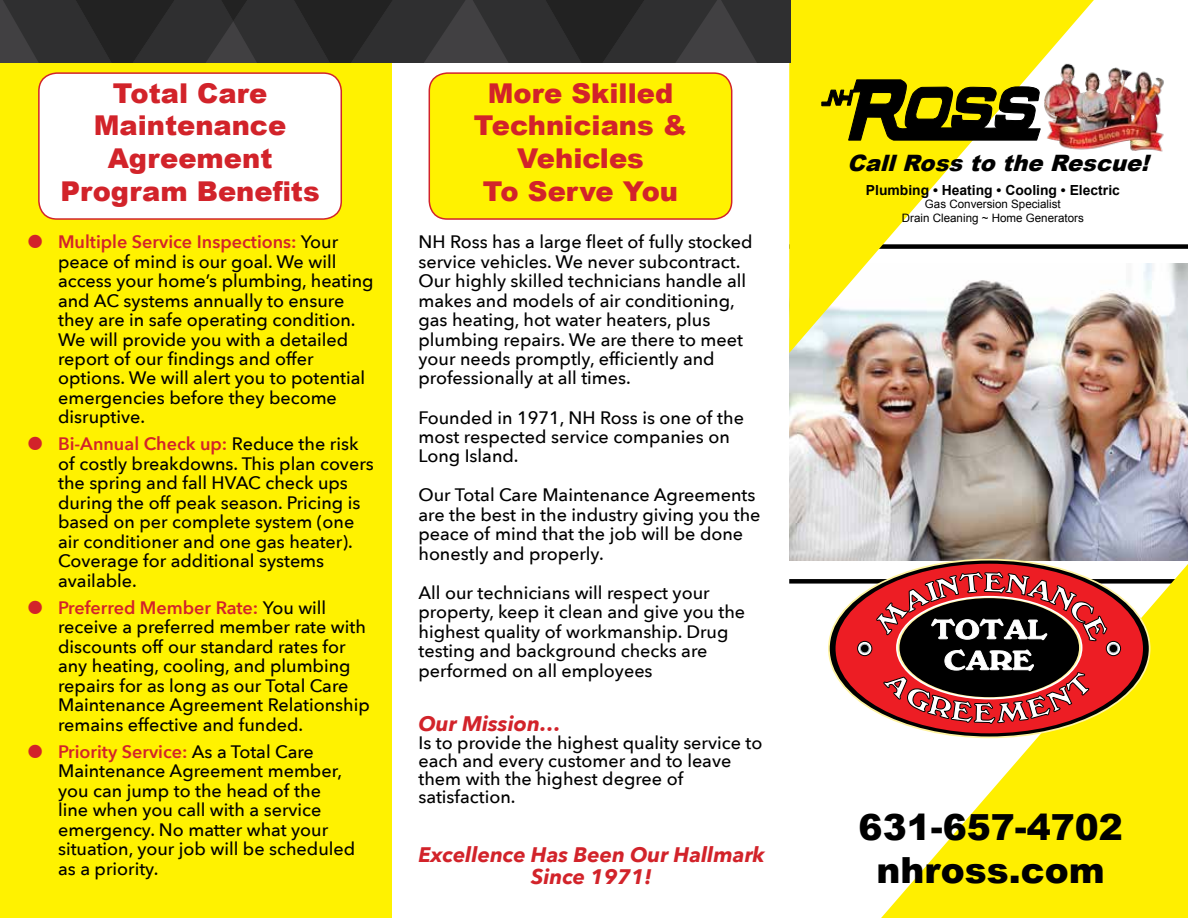
<style>
.page{position:relative;width:1188px;height:918px;background:#fff}
.page>*{position:absolute;margin:0;border:0;box-sizing:border-box;transform-origin:0 0}
.t1{font:900 36px/43.2px "Arial";color:#000;text-align:center}
.t2{font:900 27.3px/32.7px "Arial";color:#d2232a;text-align:center}
.t3{font:italic 900 22.65px "Arial";color:#000}
.t4{font:italic 700 21px/22.5px "Avenir Next";color:#d2232a;text-align:center}
.t5{font:italic 900 20.25px "Arial";color:#000}
.t6{font:500 18px/19.5px "Avenir Next";color:#000}
.t7{font:700 13.95px "Arial";color:#000}
.t8{font:11.55px/14px "Arial";color:#000;text-align:center}
.t9{font:10.35px/12.5px "Arial";color:#000;text-align:center}
.s1{font-family:"Monotype Sorts";font-weight:400;color:#d2232a}
.s2{font-weight:600;color:#d2232a}
</style>
<div class="page">
<div style="left:0;top:0;width:392px;height:918px;background:#fff200"></div>
<svg style="left:789px;top:244px;width:399px;height:340px"></svg>
<img style="left:789px;top:263px;width:399px;height:298px">
<svg style="left:789px;top:0;width:305px;height:353px"></svg>
<svg style="left:881px;top:564px;width:307px;height:354px;fill:#ffef00"></svg>
<svg style="left:821px;top:79px;width:221px;height:62px;background:#6b650f"></svg>
<img style="left:1042px;top:53px;width:122px;height:101px">
<svg style="left:828px;top:559px;width:322px;height:179px"></svg>
<div style="left:836px;top:564px;width:307px;height:169px;background:#ed1d24;border-radius:50%"></div>
<svg style="left:858px;top:641px;width:14px;height:15px"></svg>
<div style="left:857px;top:641px;width:15px;height:15px;border:1px solid #000;border-radius:50%"></div>
<div style="left:860px;top:644px;width:9px;height:9px;background:#000;border-radius:50%"></div>
<div style="left:860px;top:644px;width:9px;height:9px;border:1px solid #a6b1b7;border-radius:50%"></div>
<svg style="left:1106px;top:641px;width:15px;height:15px"></svg>
<div style="left:1106px;top:641px;width:15px;height:15px;border:1px solid #000;border-radius:50%"></div>
<div style="left:1109px;top:644px;width:9px;height:9px;background:#000;border-radius:50%"></div>
<div style="left:1109px;top:644px;width:9px;height:9px;border:1px solid #a6b1b7;border-radius:50%"></div>
<svg style="left:876px;top:537px;width:232px;height:192px"></svg>
<svg style="left:0;top:0;width:790px;height:62px;background:#2e2e2f"></svg>
<div style="left:39px;top:73px;width:302px;height:146px;background:#fff;border-radius:18px"></div>
<div style="left:38px;top:72px;width:304px;height:148px;border:2px solid #d2232a;border-radius:18px"></div>
<div style="left:429px;top:73px;width:303px;height:146px;background:#fff200;border-radius:18px"></div>
<div style="left:429px;top:72px;width:303px;height:148px;border:2px solid #d2232a;border-radius:18px"></div>
<h2 class="t2" style="left:60px;top:76px;width:261px">Total Care<br>Maintenance<br>Agreement<br>Program Benefits</h2>
<p class="t6" style="left:58px;top:231px;width:317px;text-indent:-30px"><span class="s1">l</span> <span class="s2">Multiple Service Inspections:</span> Your peace of mind is our goal. We will access your home’s plumbing, heating and AC systems annually to ensure they are in safe operating condition.<br>We will provide you with a detailed report of our findings and offer options. We will alert you to potential emergencies before they become disruptive.</p>
<p class="t6" style="left:58px;top:434px;width:317px;text-indent:-30px"><span class="s1">l</span> <span class="s2">Bi-Annual Check up:</span> Reduce the risk of costly breakdowns. This plan covers the spring and fall HVAC check ups during the off peak season. Pricing is based on per complete system (one air conditioner and one gas heater).<br>Coverage for additional systems available.</p>
<p class="t6" style="left:58px;top:597px;width:313px;text-indent:-30px"><span class="s1">l</span> <span class="s2">Preferred Member Rate:</span> You will receive a preferred member rate with discounts off our standard rates for any heating, cooling, and plumbing repairs for as long as our Total Care Maintenance Agreement Relationship remains effective and funded.</p>
<p class="t6" style="left:58px;top:741px;width:299px;text-indent:-30px"><span class="s1">l</span> <span class="s2">Priority Service:</span> As a Total Care<br>Maintenance Agreement member, you can jump to the head of the line when you call with a service emergency. No matter what your situation, your job will be scheduled as a priority.</p>
<h2 class="t2" style="left:474px;top:76px;width:215px">More Skilled<br>Technicians &amp;<br>Vehicles<br>To Serve You</h2>
<p class="t6" style="left:418px;top:231px;width:336px">NH Ross has a large fleet of fully stocked service vehicles. We never subcontract.<br>Our highly skilled technicians handle all makes and models of air conditioning, gas heating, hot water heaters, plus plumbing repairs. We are there to meet your needs promptly, efficiently and professionally at all times.</p>
<p class="t6" style="left:418px;top:407px;width:327px">Founded in 1971, NH Ross is one of the most respected service companies on<br>Long Island.</p>
<p class="t6" style="left:418px;top:485px;width:344px">Our Total Care Maintenance Agreements are the best in the industry giving you the peace of mind that the job will be done honestly and properly.</p>
<p class="t6" style="left:418px;top:582px;width:328px">All our technicians will respect your property, keep it clean and give you the highest quality of workmanship. Drug testing and background checks are performed on all employees</p>
<p class="t4" style="left:418px;top:712px;width:144px">Our Mission…</p>
<p class="t6" style="left:418px;top:733px;width:345px;line-height:18px">Is to provide the highest quality service to each and every customer and to leave them with the highest degree of satisfaction.</p>
<p class="t4" style="left:418px;top:843px;width:348px">Excellence Has Been Our Hallmark<br>Since 1971!</p>
<p class="t5" style="left:840px;top:143px;width:280px">CallRosstotheRescue!</p>
<p class="t9" style="left:889px;top:188px;width:165px">Gas Conversion Specialist<br>Drain Cleaning ~ Home Generators</p>
<p class="t3" style="left:847px;top:147px;width:311px">CallRosstotheRescue!</p>
<p class="t7" style="left:866px;top:182px;width:256px">Plumbing • Heating • Cooling • Electric</p>
<p class="t8" style="left:902px;top:197px;width:183px">Gas Conversion Specialist<br>Drain Cleaning ~ Home Generators</p>
<h1 class="t1" style="left:859px;top:804px;width:266px">631-657-4702 nhross.com</h1>
</div>
